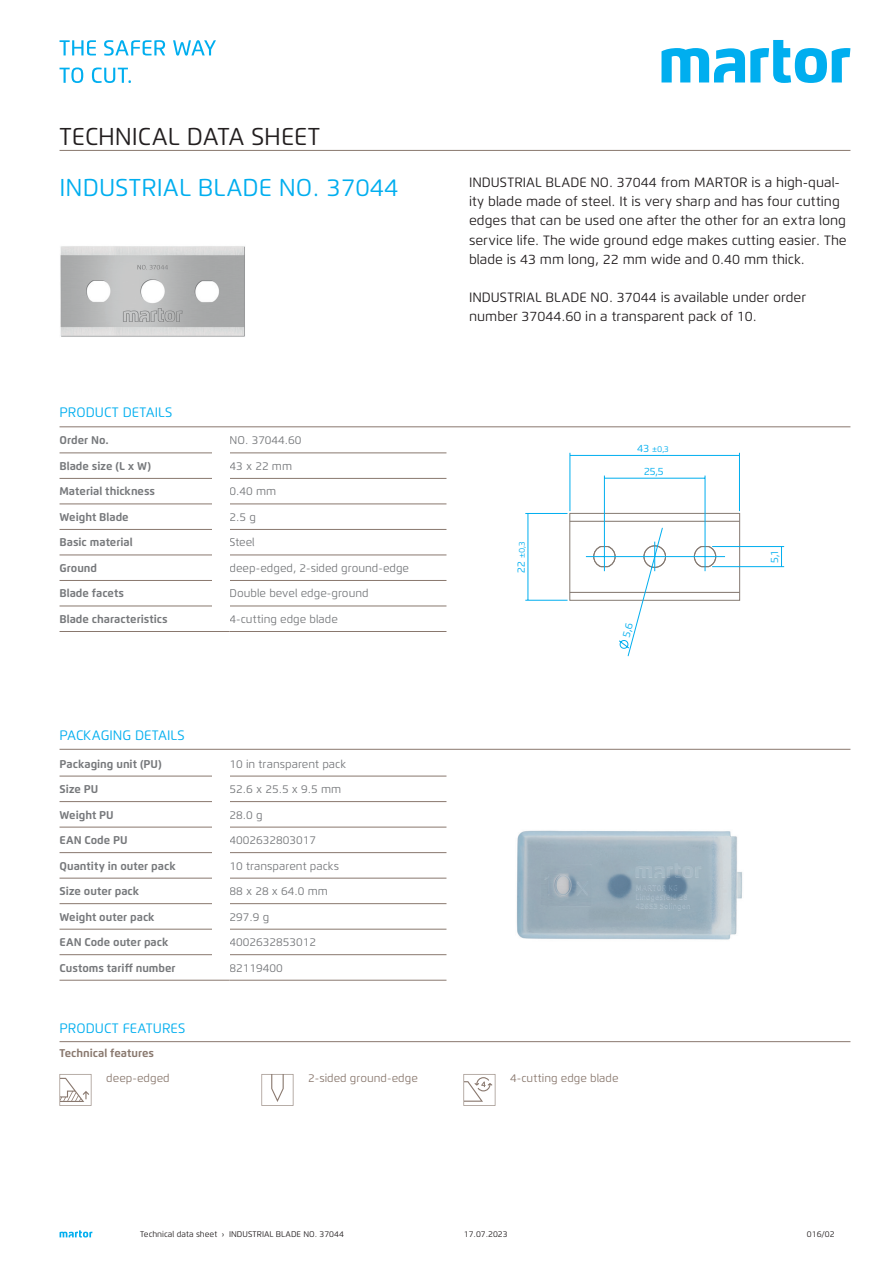
<style>
.page{position:relative;width:893px;height:1263px;background:#fff}
.page>*{position:absolute;margin:0;border:0;box-sizing:border-box;transform-origin:0 0}
.t1{font:24.3px "Flexo";color:#00aeef}
.t2{font:24.3px "Flexo";color:#231f20}
.t3{font:13.65px "Flexo";color:#00aeef}
.t4{font:13.5px/19.2px "Flexo";color:#231f20}
.t5{font:700 11.25px "Flexo";color:#76787b}
.t6{font:11.25px "Flexo";color:#76787b}
.t7{font:11.25px "Flexo";color:#89786e}
.t8{font:700 11.25px "Flexo";color:#89786e}
.t9{font:10.5px "Flexo";color:#00aeef}
.t10{font:8.4px "Flexo";color:#00aeef}
.t11{font:8.25px "Flexo";color:#231f20}
.s1{font-size:10.5px}
</style>
<div class="page">
<img style="left:60px;top:246px;width:185px;height:91px">
<hr style="left:604px;top:475px;width:1px;height:96px;background:#00aeef">
<hr style="left:705px;top:475px;width:1px;height:96px;background:#00aeef">
<hr style="left:570px;top:453px;width:1px;height:58px;background:#00aeef">
<hr style="left:739px;top:453px;width:1px;height:58px;background:#00aeef">
<hr style="left:570px;top:455px;width:169px;height:1px;background:#00aeef">
<hr style="left:604px;top:478px;width:101px;height:1px;background:#00aeef">
<hr style="left:525px;top:513px;width:42px;height:1px;background:#00aeef">
<hr style="left:525px;top:600px;width:43px;height:1px;background:#00aeef">
<hr style="left:528px;top:513px;width:1px;height:87px;background:#00aeef">
<hr style="left:712px;top:546px;width:72px;height:1px;background:#00aeef">
<hr style="left:712px;top:566px;width:72px;height:1px;background:#00aeef">
<svg style="left:781px;top:547px;width:1px;height:19px"></svg>
<img style="left:516px;top:830px;width:226px;height:110px">
<svg style="left:60px;top:1230px;width:32px;height:7px"></svg>
<hr style="left:60px;top:426px;width:790px;height:1px;background:#89786e">
<hr style="left:60px;top:150px;width:790px;height:1px;background:#89786e">
<svg style="left:661px;top:40px;width:189px;height:43px"></svg>
<svg style="left:60px;top:40px;width:36px;height:15px"></svg>
<svg style="left:104px;top:40px;width:61px;height:16px"></svg>
<svg style="left:173px;top:40px;width:43px;height:16px"></svg>
<svg style="left:60px;top:68px;width:23px;height:15px"></svg>
<svg style="left:92px;top:68px;width:39px;height:15px"></svg>
<hr style="left:230px;top:631px;width:216px;height:1px;background:#89786e">
<hr style="left:60px;top:631px;width:170px;height:1px;background:#89786e">
<hr style="left:230px;top:606px;width:216px;height:1px;background:#89786e">
<hr style="left:60px;top:606px;width:170px;height:1px;background:#89786e">
<hr style="left:230px;top:580px;width:216px;height:1px;background:#89786e">
<hr style="left:60px;top:580px;width:170px;height:1px;background:#89786e">
<hr style="left:230px;top:555px;width:216px;height:1px;background:#89786e">
<hr style="left:60px;top:555px;width:170px;height:1px;background:#89786e">
<hr style="left:230px;top:529px;width:216px;height:1px;background:#89786e">
<hr style="left:60px;top:529px;width:170px;height:1px;background:#89786e">
<hr style="left:230px;top:503px;width:216px;height:1px;background:#89786e">
<hr style="left:60px;top:503px;width:170px;height:1px;background:#89786e">
<hr style="left:230px;top:478px;width:216px;height:1px;background:#89786e">
<hr style="left:60px;top:478px;width:170px;height:1px;background:#89786e">
<hr style="left:230px;top:452px;width:216px;height:1px;background:#89786e">
<hr style="left:60px;top:452px;width:170px;height:1px;background:#89786e">
<div style="left:213px;top:429px;width:17px;height:194px;background:#fff"></div>
<hr style="left:60px;top:749px;width:790px;height:1px;background:#89786e">
<hr style="left:230px;top:980px;width:216px;height:1px;background:#89786e">
<hr style="left:60px;top:980px;width:170px;height:1px;background:#89786e">
<hr style="left:230px;top:954px;width:216px;height:1px;background:#89786e">
<hr style="left:60px;top:954px;width:170px;height:1px;background:#89786e">
<hr style="left:230px;top:929px;width:216px;height:1px;background:#89786e">
<hr style="left:60px;top:929px;width:170px;height:1px;background:#89786e">
<hr style="left:230px;top:903px;width:216px;height:1px;background:#89786e">
<hr style="left:60px;top:903px;width:170px;height:1px;background:#89786e">
<hr style="left:230px;top:878px;width:216px;height:1px;background:#89786e">
<hr style="left:60px;top:878px;width:170px;height:1px;background:#89786e">
<hr style="left:230px;top:852px;width:216px;height:1px;background:#89786e">
<hr style="left:60px;top:852px;width:170px;height:1px;background:#89786e">
<hr style="left:230px;top:827px;width:216px;height:1px;background:#89786e">
<hr style="left:60px;top:827px;width:170px;height:1px;background:#89786e">
<hr style="left:230px;top:801px;width:216px;height:1px;background:#89786e">
<hr style="left:60px;top:801px;width:170px;height:1px;background:#89786e">
<hr style="left:230px;top:776px;width:216px;height:1px;background:#89786e">
<hr style="left:60px;top:776px;width:170px;height:1px;background:#89786e">
<div style="left:213px;top:752px;width:17px;height:220px;background:#fff"></div>
<hr style="left:60px;top:1041px;width:790px;height:1px;background:#89786e">
<svg style="left:60px;top:1074px;width:31px;height:32px"></svg>
<svg style="left:261px;top:1074px;width:32px;height:32px"></svg>
<svg style="left:463px;top:1074px;width:32px;height:32px"></svg>
<svg style="left:569px;top:513px;width:171px;height:143px"></svg>
<h1 class="t2" style="left:60px;top:121px;width:262px">TECHNICAL DATA SHEET</h1>
<h1 class="t1" style="left:60px;top:172px;width:341px">INDUSTRIAL BLADE NO. 37044</h1>
<p class="t3" style="left:60px;top:404px;width:114px">PRODUCT DETAILS</p>
<p class="t5" style="left:60px;top:434px;width:51px">Order No.</p>
<p class="t6" style="left:230px;top:434px;width:73px">NO. 37044.60</p>
<p class="t5" style="left:60px;top:459px;width:93px">Blade size (L x W)</p>
<p class="t6" style="left:230px;top:459px;width:64px">43 x 22 mm</p>
<p class="t5" style="left:60px;top:485px;width:97px">Material thickness</p>
<p class="t6" style="left:230px;top:485px;width:48px">0.40 mm</p>
<p class="t5" style="left:60px;top:510px;width:71px">Weight Blade</p>
<p class="t6" style="left:230px;top:510px;width:28px">2.5 g</p>
<p class="t5" style="left:60px;top:536px;width:75px">Basic material</p>
<p class="t6" style="left:230px;top:536px;width:27px">Steel</p>
<p class="t5" style="left:60px;top:561px;width:39px">Ground</p>
<p class="t6" style="left:230px;top:561px;width:181px">deep-edged, 2-sided ground-edge</p>
<p class="t5" style="left:60px;top:587px;width:66px">Blade facets</p>
<p class="t6" style="left:230px;top:587px;width:141px">Double bevel edge-ground</p>
<p class="t5" style="left:60px;top:612px;width:110px">Blade characteristics</p>
<p class="t6" style="left:230px;top:612px;width:110px">4-cutting edge blade</p>
<p class="t3" style="left:60px;top:727px;width:127px">PACKAGING DETAILS</p>
<p class="t5" style="left:60px;top:757px;width:104px">Packaging unit (PU)</p>
<p class="t6" style="left:230px;top:757px;width:118px">10 in transparent pack</p>
<p class="t5" style="left:60px;top:782px;width:40px">Size PU</p>
<p class="t6" style="left:230px;top:782px;width:113px">52.6 x 25.5 x 9.5 mm</p>
<p class="t5" style="left:60px;top:808px;width:56px">Weight PU</p>
<p class="t6" style="left:230px;top:808px;width:35px">28.0 g</p>
<p class="t5" style="left:60px;top:833px;width:70px">EAN Code PU</p>
<p class="t6" style="left:230px;top:833px;width:88px">4002632803017</p>
<p class="t5" style="left:60px;top:859px;width:118px">Quantity in outer pack</p>
<p class="t6" style="left:230px;top:859px;width:111px">10 transparent packs</p>
<p class="t5" style="left:60px;top:884px;width:81px">Size outer pack</p>
<p class="t6" style="left:230px;top:884px;width:100px">88 x 28 x 64.0 mm</p>
<p class="t5" style="left:60px;top:910px;width:97px">Weight outer pack</p>
<p class="t6" style="left:230px;top:910px;width:41px">297.9 g</p>
<p class="t5" style="left:60px;top:935px;width:110px">EAN Code outer pack</p>
<p class="t6" style="left:230px;top:935px;width:88px">4002632853012</p>
<p class="t5" style="left:60px;top:961px;width:118px">Customs tariff number</p>
<p class="t6" style="left:230px;top:961px;width:55px">82119400</p>
<p class="t4" style="left:469px;top:173px;width:379px">INDUSTRIAL BLADE NO. 37044 from MARTOR is a high-qual&shy;ity blade made of steel. It is very sharp and has four cutting edges that can be used one after the other for an extra long service life. The wide ground edge makes cutting easier. The blade is 43 mm long, 22 mm wide and 0.40 mm thick.</p>
<p class="t4" style="left:469px;top:288px;width:339px">INDUSTRIAL BLADE NO. 37044 is available under order number 37044.60 in a transparent pack of 10.</p>
<p class="t10" style="left:637px;top:444px;width:33px"><span class="s1">43</span> ±0,3</p>
<p class="t10" style="left:517px;top:573px;width:32px;rotate:-90deg"><span class="s1">22</span> ±0,3</p>
<p class="t9" style="left:644px;top:465px;width:21px">25,5</p>
<p class="t9" style="left:768px;top:563px;width:13px;rotate:-90deg">5,1</p>
<p class="t3" style="left:60px;top:1020px;width:127px">PRODUCT FEATURES</p>
<p class="t8" style="left:60px;top:1046px;width:96px">Technical features</p>
<p class="t7" style="left:106px;top:1071px;width:65px">deep-edged</p>
<p class="t7" style="left:308px;top:1071px;width:111px">2-sided ground-edge</p>
<p class="t7" style="left:510px;top:1071px;width:110px">4-cutting edge blade</p>
<p class="t11" style="left:140px;top:1229px;width:205px">Technical data sheet › INDUSTRIAL BLADE NO. 37044</p>
<p class="t11" style="left:464px;top:1229px;width:45px">17.07.2023</p>
<p class="t11" style="left:807px;top:1229px;width:29px">016/02</p>
</div>
